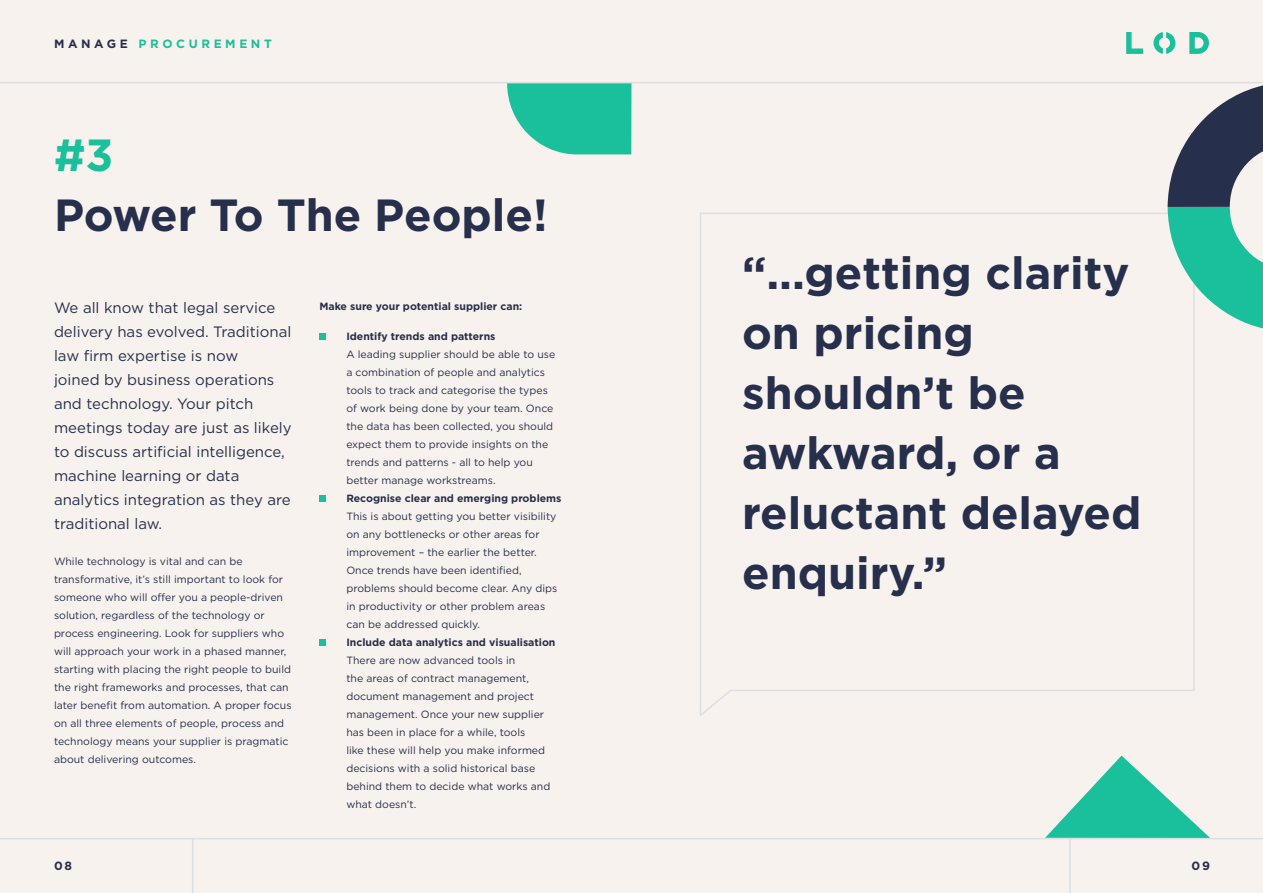
<style>
.page{position:relative;width:1263px;height:893px;background:#f8f2ee}
.page>*{position:absolute;margin:0;border:0;box-sizing:border-box;transform-origin:0 0}
.t1{font:700 45px/60px "Gotham";color:#262f4b}
.t2{font:700 45px "Gotham";color:#1abf9b}
.t3{font:15px/24px "Gotham";color:#262f4b}
.t4{font:700 12px "Gotham";letter-spacing:.3em;color:#1abf9b}
.t5{font:700 12px "Gotham";color:#262f4b}
.t6{font:10.5px/18px "Gotham";color:#262f4b}
.t7{font:700 10.5px "Gotham";color:#262f4b}
.s1{color:#262f4b}
.s2{font-weight:700}
</style>
<div class="page">
<svg style="left:1126px;top:32px;width:17px;height:22px"></svg>
<svg style="left:1153px;top:32px;width:22px;height:22px"></svg>
<svg style="left:1189px;top:32px;width:20px;height:22px"></svg>
<hr style="left:0;top:82px;width:1263px;height:1px;background:#dcdee1">
<hr style="left:0;top:838px;width:1263px;height:1px;background:#dcdee1">
<hr style="left:1069px;top:838px;width:2px;height:55px;background:#dcdee1">
<hr style="left:192px;top:838px;width:1px;height:55px;background:#dcdee1">
<svg style="left:1045px;top:756px;width:165px;height:82px"></svg>
<svg style="left:507px;top:83px;width:124px;height:71px;background:#36c5a5"></svg>
<svg style="left:700px;top:213px;width:495px;height:503px"></svg>
<svg style="left:1167px;top:85px;width:96px;height:245px"></svg>
<div style="left:319px;top:333px;width:7px;height:6px;background:#1abf9b"></div>
<div style="left:319px;top:495px;width:7px;height:6px;background:#1abf9b"></div>
<div style="left:319px;top:639px;width:7px;height:6px;background:#1abf9b"></div>
<p class="t4" style="left:54px;top:36px;width:219px"><span class="s1">MANAGE</span> PROCUREMENT</p>
<p class="t2" style="left:54px;top:125px;width:61px">#3</p>
<p class="t1" style="left:54px;top:185px;width:495px">Power To The People!</p>
<p class="t3" style="left:54px;top:296px;width:239px">We all know that legal service delivery has evolved. Traditional law firm expertise is now<br>joined by business operations and technology. Your pitch meetings today are just as likely to discuss artificial intelligence, machine learning or data analytics integration as they are traditional law.</p>
<p class="t6" style="left:54px;top:552px;width:239px">While technology is vital and can be transformative, it’s still important to look for someone who will offer you a people-driven solution, regardless of the technology or process engineering. Look for suppliers who will approach your work in a phased manner, starting with placing the right people to build the right frameworks and processes, that can later benefit from automation. A proper focus on all three elements of people, process and technology means your supplier is pragmatic about delivering outcomes.</p>
<p class="t7" style="left:319px;top:299px;width:205px">Make sure your potential supplier can:</p>
<p class="t6" style="left:346px;top:327px;width:210px;text-indent:-27px"><span class="s2">• Identify trends and patterns<br></span>A leading supplier should be able to use a combination of people and analytics tools to track and categorise the types of work being done by your team. Once the data has been collected, you should expect them to provide insights on the trends and patterns - all to help you better manage workstreams.</p>
<p class="t6" style="left:346px;top:489px;width:217px;text-indent:-27px"><span class="s2">• Recognise clear and emerging problems </span>This is about getting you better visibility on any bottlenecks or other areas for improvement – the earlier the better.<br>Once trends have been identified, problems should become clear. Any dips in productivity or other problem areas can be addressed quickly.</p>
<p class="t6" style="left:346px;top:633px;width:211px;text-indent:-27px"><span class="s2">• Include data analytics and visualisation </span>There are now advanced tools in<br>the areas of contract management, document management and project management. Once your new supplier has been in place for a while, tools<br>like these will help you make informed decisions with a solid historical base behind them to decide what works and what doesn’t.</p>
<p class="t1" style="left:742px;top:243px;width:401px">“...getting clarity on pricing shouldn’t be awkward, or a reluctant delayed enquiry.”</p>
<p class="t5" style="left:54px;top:858px;width:20px">08</p>
<p class="t5" style="left:1191px;top:858px;width:20px">09</p>
</div>
